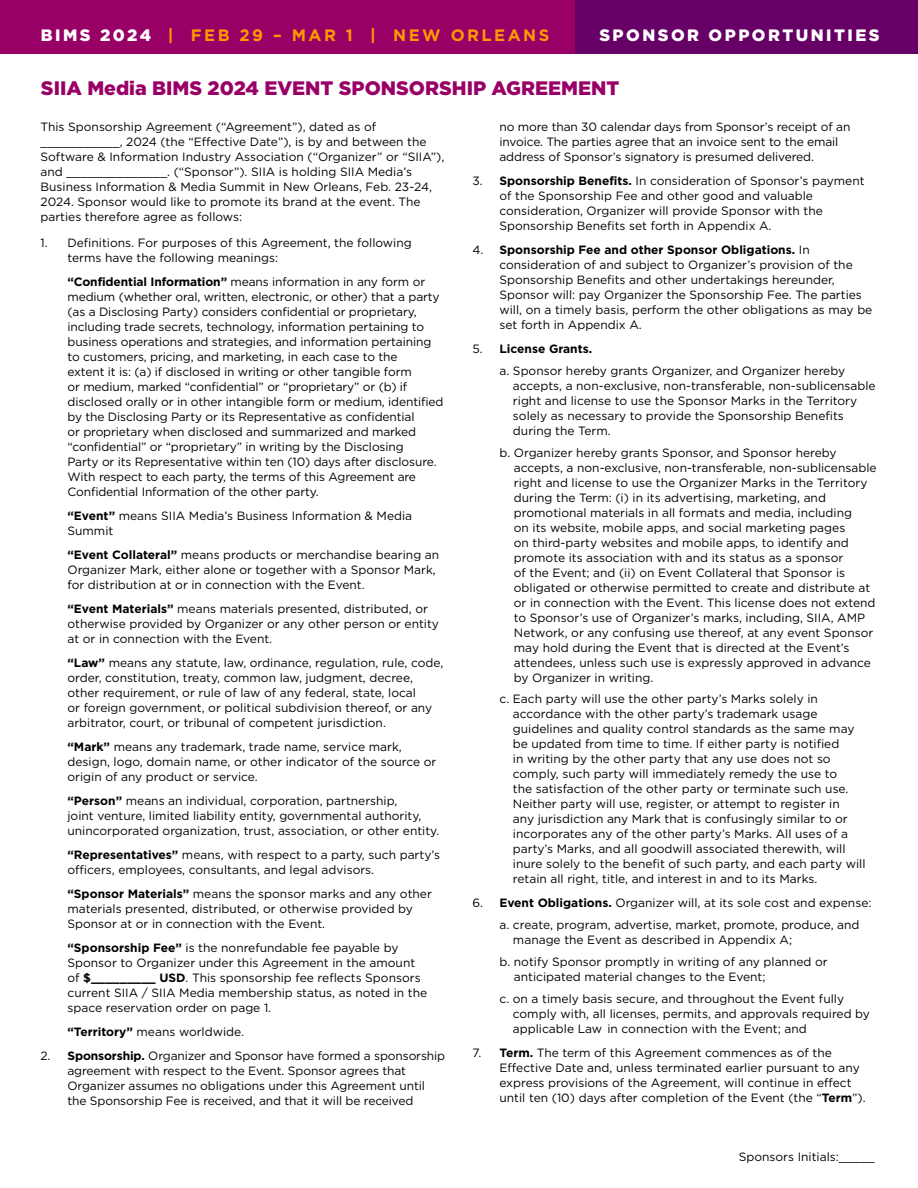
<style>
.page{position:relative;width:918px;height:1188px;background:#fff}
.page>*{position:absolute;margin:0;border:0;box-sizing:border-box;transform-origin:0 0}
.t1{font:900 19.5px "Gotham";color:#906}
.t2{font:700 16.5px "Gotham";letter-spacing:.15em;color:#f90}
.t3{font:900 16.5px "Gotham";letter-spacing:.15em;color:#fff}
.contract{font:12px/15px "Gotham";color:#000}
.contract_no_indent{font:12px/15px "Gotham";color:#000}
.contract-2{font:700 12px "Gotham";color:#000}
.s1{font-weight:900;color:#fff}
.s2{font-weight:700}
.s3{font-weight:400}
</style>
<div class="page">
<div style="left:0;top:0;width:612px;height:54px;background:#906"></div>
<div style="left:575px;top:0;width:343px;height:54px;background:#606"></div>
<h2 class="t2" style="left:41px;top:26px;width:510px"><span class="s1">BIMS 2024</span> | FEB 29 – MAR 1 | NEW ORLEANS</h2>
<h2 class="t3" style="left:599px;top:26px;width:282px">SPONSOR OPPORTUNITIES</h2>
<h1 class="t1" style="left:41px;top:77px;width:580px">SIIA Media BIMS 2024 EVENT SPONSORSHIP AGREEMENT</h1>
<p class="contract_no_indent" style="left:40px;top:119px;width:405px">This Sponsorship Agreement (“Agreement”), dated as of ___________, 2024 (the “Effective Date”), is by and between the Software &amp; Information Industry Association (“Organizer” or “SIIA”), and ______________. (“Sponsor”). SIIA is holding SIIA Media’s Business Information &amp; Media Summit in New Orleans, Feb. 23-24, 2024. Sponsor would like to promote its brand at the event. The parties therefore agree as follows:</p>
<p class="contract" style="left:68px;top:235px;width:346px;text-indent:-27px">1. Definitions. For purposes of this Agreement, the following terms have the following meanings:</p>
<p class="contract" style="left:68px;top:274px;width:378px"><span class="s2">“Confidential Information”</span> means information in any form or medium (whether oral, written, electronic, or other) that a party (as a Disclosing Party) considers confidential or proprietary, including trade secrets, technology, information pertaining to business operations and strategies, and information pertaining to customers, pricing, and marketing, in each case to the<br>extent it is: (a) if disclosed in writing or other tangible form<br>or medium, marked “confidential” or “proprietary” or (b) if disclosed orally or in other intangible form or medium, identified by the Disclosing Party or its Representative as confidential<br>or proprietary when disclosed and summarized and marked “confidential” or “proprietary” in writing by the Disclosing<br>Party or its Representative within ten (10) days after disclosure.<br>With respect to each party, the terms of this Agreement are Confidential Information of the other party.</p>
<p class="contract" style="left:68px;top:508px;width:346px"><span class="s2">“Event”</span> means SIIA Media’s Business Information &amp; Media<br>Summit</p>
<p class="contract" style="left:68px;top:547px;width:373px"><span class="s2">“Event Collateral”</span> means products or merchandise bearing an<br>Organizer Mark, either alone or together with a Sponsor Mark, for distribution at or in connection with the Event.</p>
<p class="contract" style="left:68px;top:601px;width:373px"><span class="s2">“Event Materials”</span> means materials presented, distributed, or otherwise provided by Organizer or any other person or entity at or in connection with the Event.</p>
<p class="contract" style="left:67px;top:655px;width:377px"><span class="s2">“Law”</span> means any statute, law, ordinance, regulation, rule, code, order, constitution, treaty, common law, judgment, decree, other requirement, or rule of law of any federal, state, local<br>or foreign government, or political subdivision thereof, or any arbitrator, court, or tribunal of competent jurisdiction.</p>
<p class="contract" style="left:68px;top:739px;width:370px"><span class="s2">“Mark”</span> means any trademark, trade name, service mark, design, logo, domain name, or other indicator of the source or origin of any product or service.</p>
<p class="contract" style="left:68px;top:793px;width:373px"><span class="s2">“Person”</span> means an individual, corporation, partnership,<br>joint venture, limited liability entity, governmental authority, unincorporated organization, trust, association, or other entity.</p>
<p class="contract" style="left:68px;top:847px;width:374px"><span class="s2">“Representatives”</span> means, with respect to a party, such party’s officers, employees, consultants, and legal advisors.</p>
<p class="contract" style="left:67px;top:886px;width:366px"><span class="s2">“Sponsor Materials”</span> means the sponsor marks and any other materials presented, distributed, or otherwise provided by<br>Sponsor at or in connection with the Event.</p>
<p class="contract" style="left:68px;top:940px;width:361px"><span class="s2">“Sponsorship Fee”</span> is the nonrefundable fee payable by Sponsor to Organizer under this Agreement in the amount of <span class="s2">$_________ USD</span>. This sponsorship fee reflects Sponsors current SIIA / SIIA Media membership status, as noted in the space reservation order on page 1.</p>
<p class="contract" style="left:68px;top:1024px;width:178px"><span class="s2">“Territory”</span> means worldwide.</p>
<p class="contract" style="left:68px;top:1048px;width:379px;text-indent:-27px">2. <span class="s2">Sponsorship.</span> Organizer and Sponsor have formed a sponsorship agreement with respect to the Event. Sponsor agrees that Organizer assumes no obligations under this Agreement until the Sponsorship Fee is received, and that it will be received</p>
<p class="contract" style="left:500px;top:119px;width:352px">no more than 30 calendar days from Sponsor’s receipt of an invoice. The parties agree that an invoice sent to the email address of Sponsor’s signatory is presumed delivered.</p>
<p class="contract" style="left:500px;top:173px;width:367px;text-indent:-27px">3. <span class="s2">Sponsorship Benefits.</span> In consideration of Sponsor’s payment of the Sponsorship Fee and other good and valuable consideration, Organizer will provide Sponsor with the Sponsorship Benefits set forth in Appendix A.</p>
<p class="contract" style="left:500px;top:242px;width:374px;text-indent:-27px">4. <span class="s2">Sponsorship Fee and other Sponsor Obligations.</span> In consideration of and subject to Organizer’s provision of the Sponsorship Benefits and other undertakings hereunder, Sponsor will: pay Organizer the Sponsorship Fee. The parties will, on a timely basis, perform the other obligations as may be set forth in Appendix A.</p>
<p class="contract-2" style="left:472px;top:342px;width:121px"><span class="s3">5.</span> License Grants.</p>
<p class="contract" style="left:513px;top:363px;width:364px;text-indent:-13px">a. Sponsor hereby grants Organizer, and Organizer hereby accepts, a non-exclusive, non-transferable, non-sublicensable right and license to use the Sponsor Marks in the Territory solely as necessary to provide the Sponsorship Benefits during the Term.</p>
<p class="contract" style="left:514px;top:445px;width:364px;text-indent:-14px">b. Organizer hereby grants Sponsor, and Sponsor hereby accepts, a non-exclusive, non-transferable, non-sublicensable right and license to use the Organizer Marks in the Territory during the Term: (i) in its advertising, marketing, and promotional materials in all formats and media, including<br>on its website, mobile apps, and social marketing pages<br>on third-party websites and mobile apps, to identify and promote its association with and its status as a sponsor<br>of the Event; and (ii) on Event Collateral that Sponsor is obligated or otherwise permitted to create and distribute at or in connection with the Event. This license does not extend to Sponsor’s use of Organizer’s marks, including, SIIA, AMP Network, or any confusing use thereof, at any event Sponsor may hold during the Event that is directed at the Event’s attendees, unless such use is expressly approved in advance by Organizer in writing.</p>
<p class="contract" style="left:513px;top:691px;width:354px;text-indent:-13px">c. Each party will use the other party’s Marks solely in accordance with the other party’s trademark usage guidelines and quality control standards as the same may be updated from time to time. If either party is notified<br>in writing by the other party that any use does not so comply, such party will immediately remedy the use to<br>the satisfaction of the other party or terminate such use.<br>Neither party will use, register, or attempt to register in<br>any jurisdiction any Mark that is confusingly similar to or incorporates any of the other party’s Marks. All uses of a party’s Marks, and all goodwill associated therewith, will inure solely to the benefit of such party, and each party will retain all right, title, and interest in and to its Marks.</p>
<p class="contract" style="left:472px;top:895px;width:401px">6. <span class="s2">Event Obligations.</span> Organizer will, at its sole cost and expense:</p>
<p class="contract" style="left:513px;top:917px;width:348px;text-indent:-13px">a. create, program, advertise, market, promote, produce, and manage the Event as described in Appendix A;</p>
<p class="contract" style="left:514px;top:954px;width:315px;text-indent:-14px">b. notify Sponsor promptly in writing of any planned or anticipated material changes to the Event;</p>
<p class="contract" style="left:513px;top:991px;width:359px;text-indent:-13px">c. on a timely basis secure, and throughout the Event fully comply with, all licenses, permits, and approvals required by applicable Law in connection with the Event; and</p>
<p class="contract" style="left:500px;top:1045px;width:368px;text-indent:-27px">7. <span class="s2">Term.</span> The term of this Agreement commences as of the Effective Date and, unless terminated earlier pursuant to any express provisions of the Agreement, will continue in effect until ten (10) days after completion of the Event (the “<span class="s2">Term</span>”).</p>
<p class="contract_no_indent" style="left:739px;top:1149px;width:138px">Sponsors Initials:_____</p>
</div>
